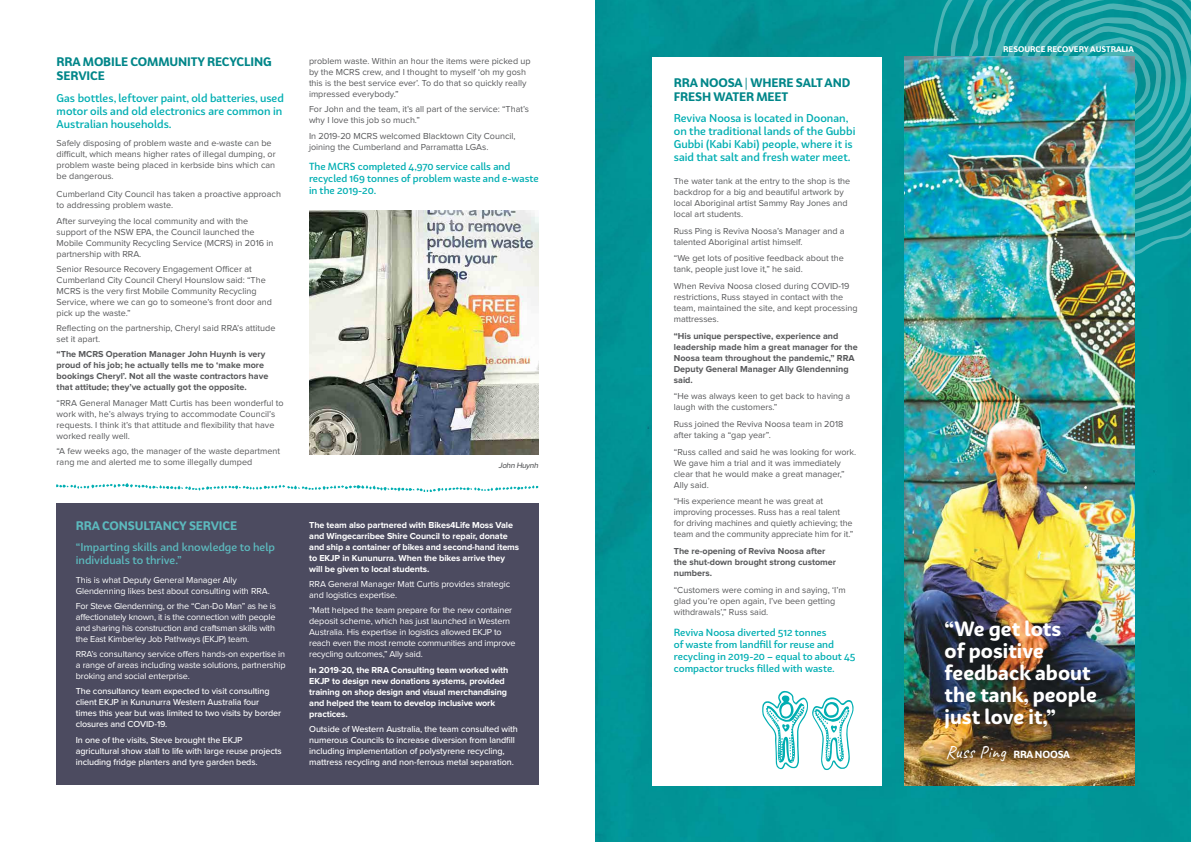
<style>
.page{position:relative;width:1191px;height:842px;background:#fff}
.page>*{position:absolute;margin:0;border:0;box-sizing:border-box;transform-origin:0 0}
.t1{font:700 20px/22px "Bw Surco";color:#fff}
.t2{font:18px "Caveat";letter-spacing:.01em;color:#fff}
.t3{font:700 12px/14px "Bw Surco";letter-spacing:-.01em;color:#008689}
.t4{font:700 12px "Bw Surco";letter-spacing:-.01em;color:#5cbabe}
.t5{font:500 11px/13px "Bw Surco";color:#00aeb2}
.t6{font:500 11px/13px "Bw Surco";color:#5cbabe}
.t7{font:500 10px/12px "Bw Surco";color:#00aeb2}
.t8{font:9px/11px "Proxima Nova";color:#58595b}
.t9{font:9px/11px "Proxima Nova";letter-spacing:-.01em;color:#fff}
.t10{font:500 9px/11px "Proxima Nova";letter-spacing:-.01em;color:#fff}
.t11{font:700 9px/11px "Proxima Nova";color:#58595b}
.t12{font:700 9px/11px "Proxima Nova";letter-spacing:-.01em;color:#fff}
.t13{font:700 8px "Bw Surco";color:#fff}
.t14{font:italic 500 8px "Proxima Nova";color:#58595b}
.s1{font-weight:400}
.s2{font-family:"Bw Surco";font-weight:700;font-size:10px}
</style>
<div class="page">
<div style="left:56px;top:503px;width:482px;height:282px;background:#4c4b60"></div>
<img style="left:309px;top:211px;width:230px;height:244px">
<svg style="left:56px;top:483px;width:482px;height:9px"></svg>
<div style="left:596px;top:0;width:595px;height:842px;background:#019596"></div>
<svg style="left:932px;top:0;width:259px;height:265px;background:#0b999c"></svg>
<svg style="left:949px;top:0;width:242px;height:245px;background:#139b9f"></svg>
<svg style="left:968px;top:0;width:223px;height:230px"></svg>
<svg style="left:979px;top:0;width:212px;height:219px"></svg>
<svg style="left:993px;top:0;width:198px;height:208px"></svg>
<svg style="left:1005px;top:0;width:186px;height:197px;background:#23a2a5"></svg>
<div style="left:652px;top:57px;width:230px;height:728px;background:#fff"></div>
<img style="left:905px;top:57px;width:229px;height:728px">
<div style="left:938px;top:737px;width:140px;height:33px;background:#000;opacity:.75"></div>
<svg style="left:762px;top:691px;width:91px;height:79px"></svg>
<h3 class="t3" style="left:57px;top:54px;width:216px">RRA MOBILE COMMUNITY RECYCLING<br>SERVICE</h3>
<p class="t5" style="left:57px;top:91px;width:229px">Gas bottles, leftover paint, old batteries, used motor oils and old electronics are common in<br>Australian households.</p>
<p class="t8" style="left:57px;top:138px;width:220px">Safely disposing of problem waste and e-waste can be difficult, which means higher rates of illegal dumping, or problem waste being placed in kerbside bins which can be dangerous.</p>
<p class="t8" style="left:57px;top:189px;width:226px">Cumberland City Council has taken a proactive approach to addressing problem waste.</p>
<p class="t8" style="left:57px;top:215px;width:218px">After surveying the local community and with the support of the NSW EPA, the Council launched the Mobile Community Recycling Service (MCRS) in 2016 in partnership with RRA.</p>
<p class="t8" style="left:57px;top:264px;width:217px">Senior Resource Recovery Engagement Officer at Cumberland City Council Cheryl Hounslow said: “The MCRS is the very first Mobile Community Recycling Service, where we can go to someone’s front door and pick up the waste.”</p>
<p class="t8" style="left:57px;top:323px;width:220px">Reflecting on the partnership, Cheryl said RRA’s attitude set it apart.</p>
<p class="t11" style="left:57px;top:349px;width:213px">“The MCRS Operation Manager John Huynh is very proud of his job; he actually tells me to ‘make more bookings Cheryl’. Not all the waste contractors have that attitude; they’ve actually got the opposite.</p>
<p class="t8" style="left:57px;top:397px;width:228px">“RRA General Manager Matt Curtis has been wonderful to work with, he’s always trying to accommodate Council’s requests. I think it’s that attitude and flexibility that have worked really well.</p>
<p class="t8" style="left:57px;top:446px;width:225px">“A few weeks ago, the manager of the waste department rang me and alerted me to some illegally dumped</p>
<h3 class="t4" style="left:76px;top:517px;width:163px">RRA CONSULTANCY SERVICE</h3>
<p class="t6" style="left:76px;top:540px;width:201px">“Imparting skills and knowledge to help individuals to thrive.”</p>
<p class="t9" style="left:76px;top:574px;width:195px">This is what Deputy General Manager Ally<br>Glendenning likes best about consulting with RRA.</p>
<p class="t9" style="left:76px;top:601px;width:202px;text-align:justify">For Steve Glendenning, or the “Can-Do Man” as he is affectionately known, it is the connection with people and sharing his construction and craftsman skills with the East Kimberley Job Pathways (EKJP) team.</p>
<p class="t9" style="left:76px;top:649px;width:211px;text-align:justify">RRA’s consultancy service offers hands-on expertise in a range of areas including waste solutions, partnership broking and social enterprise.</p>
<p class="t10" style="left:76px;top:686px;width:207px">The consultancy team expected to visit consulting client EKJP in Kununurra Western Australia four times this year but was limited to two visits by border closures and COVID-19.</p>
<p class="t10" style="left:76px;top:734px;width:207px">In one of the visits, Steve brought the EKJP agricultural show stall to life with large reuse projects including fridge planters and tyre garden beds.</p>
<p class="t8" style="left:309px;top:56px;width:223px">problem waste. Within an hour the items were picked up by the MCRS crew, and I thought to myself ‘oh my gosh this is the best service ever’. To do that so quickly really impressed everybody.”</p>
<p class="t8" style="left:309px;top:104px;width:222px">For John and the team, it’s all part of the service: “That’s why I love this job so much.”</p>
<p class="t8" style="left:309px;top:130px;width:208px">In 2019-20 MCRS welcomed Blacktown City Council, joining the Cumberland and Parramatta LGAs.</p>
<p class="t7" style="left:309px;top:160px;width:231px">The MCRS completed 4,970 service calls and recycled 169 tonnes of problem waste and e-waste in the 2019-20.</p>
<p class="t14" style="left:498px;top:459px;width:43px">JohnHuynh</p>
<p class="t12" style="left:309px;top:519px;width:211px">The team also partnered with Bikes4Life Moss Vale and Wingecarribee Shire Council to repair, donate and ship a container of bikes and second-hand items to EKJP in Kununurra. When the bikes arrive they will be given to local students.</p>
<p class="t9" style="left:309px;top:579px;width:202px">RRA General Manager Matt Curtis provides strategic and logistics expertise.</p>
<p class="t9" style="left:309px;top:605px;width:208px">“Matt helped the team prepare for the new container deposit scheme, which has just launched in Western Australia. His expertise in logistics allowed EKJP to reach even the most remote communities and improve recycling outcomes,” Ally said.</p>
<p class="t12" style="left:309px;top:664px;width:201px">In 2019-20, the RRA Consulting team worked with EKJP to design new donations systems, provided training on shop design and visual merchandising and helped the team to develop inclusive work practices.</p>
<p class="t10" style="left:309px;top:723px;width:210px">Outside of Western Australia, the team consulted with numerous Councils to increase diversion from landfill including implementation of polystyrene recycling, mattress recycling and non-ferrous metal separation.</p>
<p class="t13" style="left:1003px;top:44px;width:132px">RESOURCE RECOVERY AUSTRALIA</p>
<h3 class="t3" style="left:674px;top:75px;width:178px">RRA NOOSA <span class="s1">|</span> WHERE SALT AND<br>FRESH WATER MEET</h3>
<p class="t5" style="left:674px;top:112px;width:183px">Reviva Noosa is located in Doonan, on the traditional lands of the Gubbi Gubbi (Kabi Kabi) people, where it is said that salt and fresh water meet.</p>
<p class="t8" style="left:674px;top:176px;width:178px">The water tank at the entry to the shop is the backdrop for a big and beautiful artwork by local Aboriginal artist Sammy Ray Jones and local art students.</p>
<p class="t8" style="left:674px;top:225px;width:172px">Russ Ping is Reviva Noosa’s Manager and a talented Aboriginal artist himself.</p>
<p class="t8" style="left:674px;top:253px;width:171px">“We get lots of positive feedback about the tank, people just love it,” he said.</p>
<p class="t8" style="left:674px;top:281px;width:185px">When Reviva Noosa closed during COVID-19 restrictions, Russ stayed in contact with the team, maintained the site, and kept processing mattresses.</p>
<p class="t11" style="left:674px;top:330px;width:185px">“His unique perspective, experience and leadership made him a great manager for the Noosa team throughout the pandemic,” RRA Deputy General Manager Ally Glendenning said.</p>
<p class="t8" style="left:674px;top:391px;width:178px">“He was always keen to get back to having a laugh with the customers.”</p>
<p class="t8" style="left:674px;top:419px;width:171px">Russ joined the Reviva Noosa team in 2018 after taking a “gap year”.</p>
<p class="t8" style="left:674px;top:446px;width:184px">“Russ called and said he was looking for work.<br>We gave him a trial and it was immediately clear that he would make a great manager,” Ally said.</p>
<p class="t8" style="left:674px;top:496px;width:181px">“His experience meant he was great at improving processes. Russ has a real talent<br>for driving machines and quietly achieving; the team and the community appreciate him for it.”</p>
<p class="t11" style="left:674px;top:546px;width:164px">The re-opening of Reviva Noosa after the shut-down brought strong customer numbers.</p>
<p class="t8" style="left:674px;top:584px;width:173px">“Customers were coming in and saying, ‘I’m glad you’re open again, I’ve been getting withdrawals’,” Russ said.</p>
<p class="t7" style="left:674px;top:626px;width:183px">Reviva Noosa diverted 512 tonnes<br>of waste from landfill for reuse and recycling in 2019-20 – equal to about 45 compactor trucks filled with waste.</p>
<h1 class="t1" style="left:944px;top:617px;width:154px">“We get lots<br>of positive feedback about the tank, people just love it,”</h1>
<h2 class="t2" style="left:945px;top:741px;width:126px">Russ Ping <span class="s2">RRA NOOSA</span></h2>
</div>
